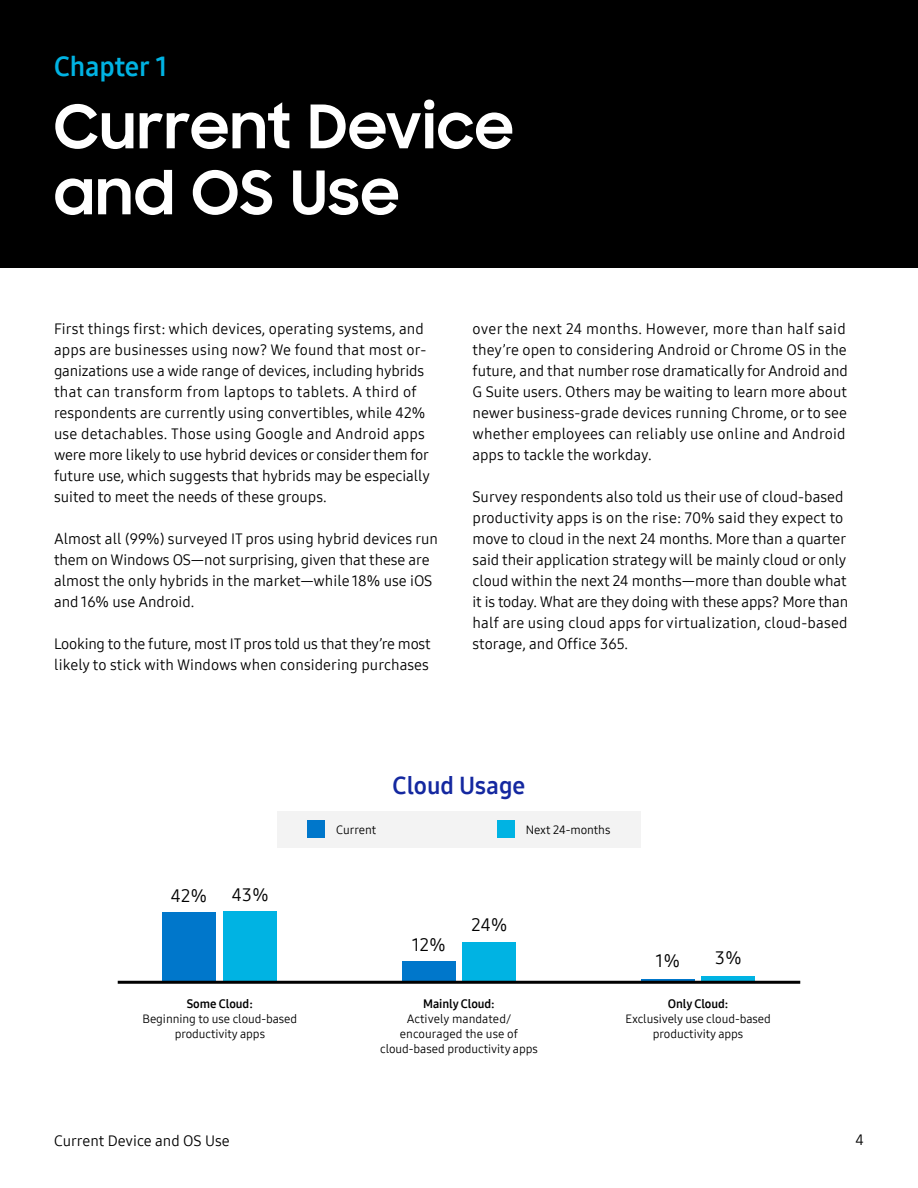
<style>
.page{position:relative;width:918px;height:1188px;background:#fff}
.page>*{position:absolute;margin:0;border:0;box-sizing:border-box;transform-origin:0 0}
.t1{font:700 60px/66px "Samsung Sharp Sans";letter-spacing:.02em;color:#fff}
.t2{font:27px "Samsung One 700";color:#00b3e3}
.t3{font:24px "Samsung One 700";color:#1428a0}
.t4{font:18px "Samsung One 400";letter-spacing:.02em;color:#000}
.t5{font:15px/21px "Samsung One 400";color:#000}
.t6{font:12px/15px "Samsung One 400";letter-spacing:-.005em;color:#000;text-align:center}
.t7{font:12px "Samsung One 700";letter-spacing:-.005em;color:#000}
</style>
<div class="page">
<div style="left:0;top:0;width:918px;height:268px;background:#000"></div>
<div style="left:277px;top:811px;width:364px;height:37px;background:#f3f3f3"></div>
<div style="left:497px;top:821px;width:18px;height:17px;background:#00b3e3"></div>
<div style="left:307px;top:821px;width:18px;height:17px;background:#0077cb"></div>
<div style="left:162px;top:913px;width:54px;height:68px;background:#0077cb"></div>
<div style="left:402px;top:961px;width:54px;height:20px;background:#0077cb"></div>
<hr style="left:641px;top:979px;width:54px;height:2px;background:#0077cb">
<div style="left:223px;top:911px;width:54px;height:70px;background:#00b3e3"></div>
<div style="left:462px;top:942px;width:54px;height:39px;background:#00b3e3"></div>
<div style="left:701px;top:976px;width:54px;height:5px;background:#00b3e3"></div>
<hr style="left:118px;top:981px;width:682px;height:3px;background:#000">
<h2 class="t2" style="left:54px;top:48px;width:115px">Chapter 1</h2>
<h1 class="t1" style="left:54px;top:91px;width:461px">Current Device and OS Use</h1>
<p class="t5" style="left:54px;top:318px;width:377px">First things first: which devices, operating systems, and apps are businesses using now? We found that most or&shy;ganizations use a wide range of devices, including hybrids that can transform from laptops to tablets. A third of respondents are currently using convertibles, while 42% use detachables. Those using Google and Android apps were more likely to use hybrid devices or consider them for future use, which suggests that hybrids may be especially suited to meet the needs of these groups.</p>
<p class="t5" style="left:54px;top:528px;width:385px">Almost all (99%) surveyed IT pros using hybrid devices run them on Windows OS—not surprising, given that these are almost the only hybrids in the market—while 18% use iOS and 16% use Android.</p>
<p class="t5" style="left:54px;top:633px;width:378px">Looking to the future, most IT pros told us that they’re most likely to stick with Windows when considering purchases</p>
<p class="t5" style="left:472px;top:318px;width:377px">over the next 24 months. However, more than half said they’re open to considering Android or Chrome OS in the future, and that number rose dramatically for Android and G Suite users. Others may be waiting to learn more about newer business-grade devices running Chrome, or to see whether employees can reliably use online and Android apps to tackle the workday.</p>
<p class="t5" style="left:472px;top:486px;width:377px">Survey respondents also told us their use of cloud-based productivity apps is on the rise: 70% said they expect to move to cloud in the next 24 months. More than a quarter said their application strategy will be mainly cloud or only cloud within the next 24 months—more than double what it is today. What are they doing with these apps? More than half are using cloud apps for virtualization, cloud-based storage, and Office 365.</p>
<p class="t4" style="left:171px;top:884px;width:38px">42%</p>
<p class="t4" style="left:232px;top:882px;width:38px">43%</p>
<p class="t7" style="left:187px;top:996px;width:68px">Some Cloud:</p>
<p class="t6" style="left:142px;top:1011px;width:156px">Beginning to use cloud-based productivity apps</p>
<p class="t5" style="left:54px;top:1130px;width:177px">Current Device and OS Use</p>
<h3 class="t3" style="left:393px;top:770px;width:134px">Cloud Usage</h3>
<p class="t6" style="left:336px;top:822px;width:42px">Current</p>
<p class="t6" style="left:526px;top:822px;width:86px">Next 24-months</p>
<p class="t4" style="left:412px;top:932px;width:35px">12%</p>
<p class="t4" style="left:472px;top:913px;width:37px">24%</p>
<p class="t7" style="left:423px;top:996px;width:73px">Mainly Cloud:</p>
<p class="t6" style="left:380px;top:1011px;width:159px">Actively mandated/ encouraged the use of cloud-based productivity apps</p>
<p class="t4" style="left:656px;top:949px;width:26px">1%</p>
<p class="t4" style="left:715px;top:946px;width:28px">3%</p>
<p class="t7" style="left:668px;top:996px;width:62px">Only Cloud:</p>
<p class="t6" style="left:625px;top:1011px;width:147px">Exclusively use cloud-based productivity apps</p>
<p class="t5" style="left:856px;top:1129px;width:10px">4</p>
</div>
